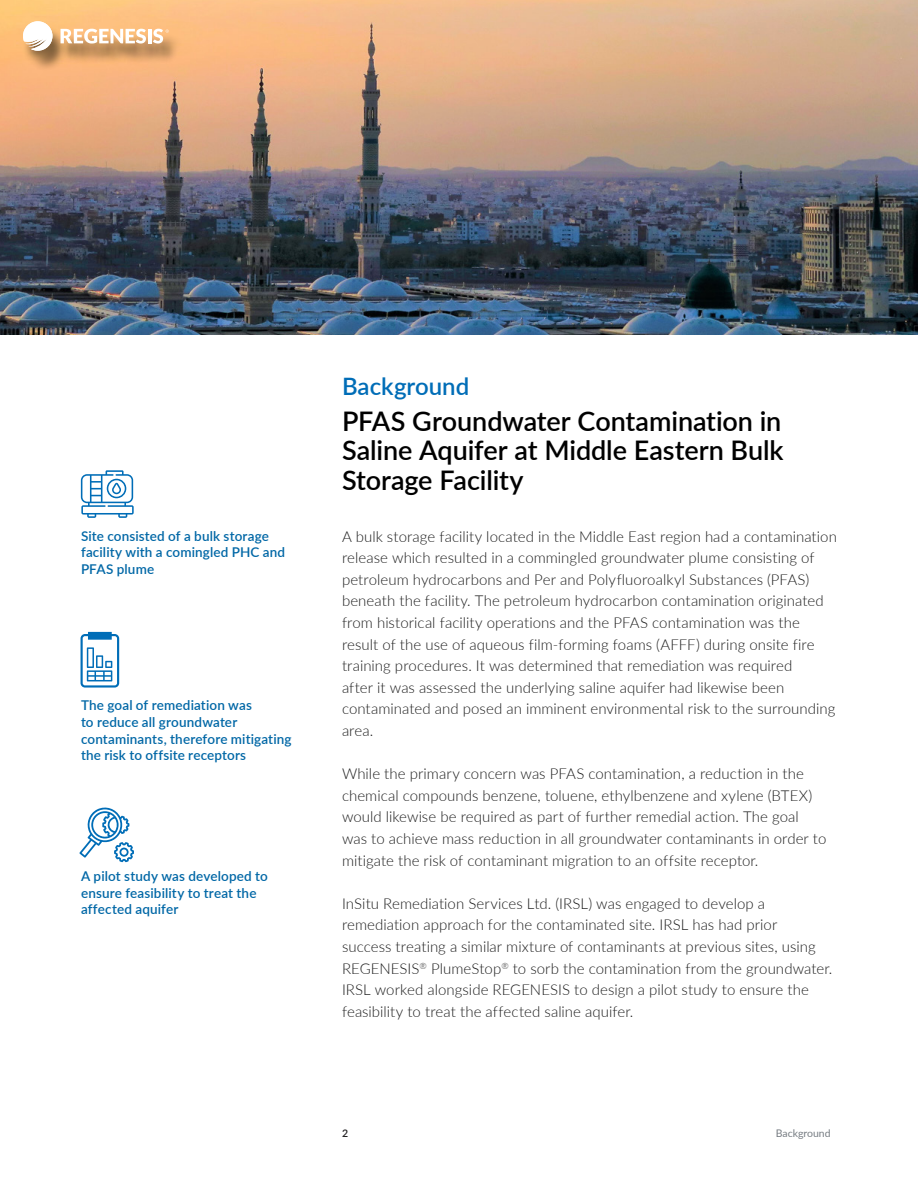
<style>
.page{position:relative;width:918px;height:1188px;background:#fff}
.page>*{position:absolute;margin:0;border:0;box-sizing:border-box;transform-origin:0 0}
.t1{font:600 27px/29.7px "Lato";letter-spacing:-.005em;color:#000;text-align:justify}
.t2{font:600 24px "Lato";color:#006db7}
.t3{font:300 15px/21.6px "Lato";letter-spacing:.005em;color:#1d1d1d}
.t4{font:600 13.5px/16.5px "Lato";letter-spacing:.01em;color:#0067a6}
.t5{font:10.5px "Lato";color:#777d83}
.t6{font:600 10.5px "Lato";color:#211f20}
</style>
<div class="page">
<img style="left:0;top:0;width:918px;height:335px">
<div style="left:22px;top:26px;width:162px;height:46px;background:#000;opacity:.5"></div>
<svg style="left:61px;top:29px;width:85px;height:15px"></svg>
<hr style="left:148px;top:29px;width:3px;height:14px;background:#fff">
<svg style="left:153px;top:29px;width:16px;height:15px"></svg>
<svg style="left:23px;top:21px;width:29px;height:30px"></svg>
<svg style="left:81px;top:470px;width:53px;height:48px"></svg>
<svg style="left:79px;top:807px;width:55px;height:55px"></svg>
<svg style="left:81px;top:632px;width:38px;height:56px"></svg>
<p class="t4" style="left:81px;top:527px;width:206px">Site consisted of a bulk storage facility with a comingled PHC and<br>PFAS plume</p>
<p class="t4" style="left:81px;top:697px;width:212px">The goal of remediation was<br>to reduce all groundwater contaminants, therefore mitigating the risk to offsite receptors</p>
<p class="t4" style="left:81px;top:867px;width:188px">A pilot study was developed to ensure feasibility to treat the affected aquifer</p>
<h2 class="t2" style="left:342px;top:369px;width:129px">Background</h2>
<h1 class="t1" style="left:342px;top:405px;width:443px">PFAS Groundwater Contamination in Saline Aquifer at Middle Eastern Bulk Storage Facility</h1>
<p class="t3" style="left:342px;top:525px;width:496px">A bulk storage facility located in the Middle East region had a contamination release which resulted in a commingled groundwater plume consisting of petroleum hydrocarbons and Per and Polyfluoroalkyl Substances (PFAS) beneath the facility. The petroleum hydrocarbon contamination originated from historical facility operations and the PFAS contamination was the result of the use of aqueous film-forming foams (AFFF) during onsite fire training procedures. It was determined that remediation was required<br>after it was assessed the underlying saline aquifer had likewise been contaminated and posed an imminent environmental risk to the surrounding area.</p>
<p class="t3" style="left:342px;top:762px;width:486px">While the primary concern was PFAS contamination, a reduction in the chemical compounds benzene, toluene, ethylbenzene and xylene (BTEX) would likewise be required as part of further remedial action. The goal was to achieve mass reduction in all groundwater contaminants in order to mitigate the risk of contaminant migration to an offsite receptor.</p>
<p class="t3" style="left:342px;top:892px;width:492px">InSitu Remediation Services Ltd. (IRSL) was engaged to develop a remediation approach for the contaminated site. IRSL has had prior<br>success treating a similar mixture of contaminants at previous sites, using REGENESIS<sup>®</sup> PlumeStop<sup>®</sup> to sorb the contamination from the groundwater.<br>IRSL worked alongside REGENESIS to design a pilot study to ensure the feasibility to treat the affected saline aquifer.</p>
<p class="t6" style="left:342px;top:1125px;width:8px">2</p>
<p class="t5" style="left:776px;top:1125px;width:56px">Background</p>
</div>
